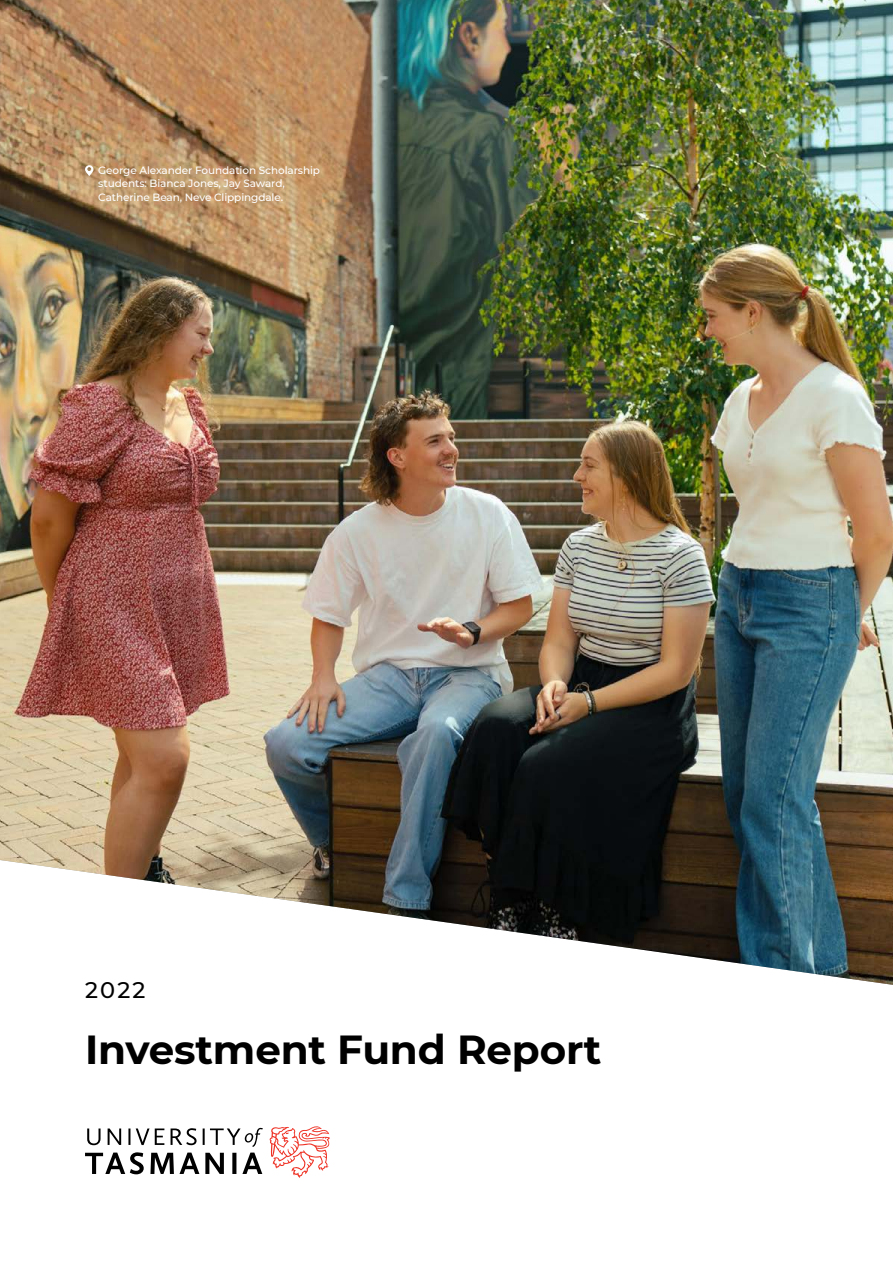
<style>
.page{position:relative;width:893px;height:1263px;background:#fff}
.page>*{position:absolute;margin:0;border:0;box-sizing:border-box;transform-origin:0 0}
.t1{font:700 40.5px "Montserrat";letter-spacing:-.005em;color:#000}
.t2{font:500 22.5px "Montserrat";color:#000}
.t3{font:500 10.5px/13.5px "Montserrat";letter-spacing:-.01em;color:#fff}
</style>
<div class="page">
<img style="left:0;top:0;width:893px;height:985px">
<svg style="left:85px;top:165px;width:8px;height:11px"></svg>
<svg style="left:85px;top:1128px;width:178px;height:46px"></svg>
<svg style="left:270px;top:1126px;width:60px;height:52px"></svg>
<p class="t3" style="left:98px;top:163px;width:223px">George Alexander Foundation Scholarship students: Bianca Jones, Jay Saward,<br>Catherine Bean, Neve Clippingdale.</p>
<h2 class="t2" style="left:85px;top:974px;width:62px">2022</h2>
<h1 class="t1" style="left:85px;top:1020px;width:518px">Investment Fund Report</h1>
</div>
